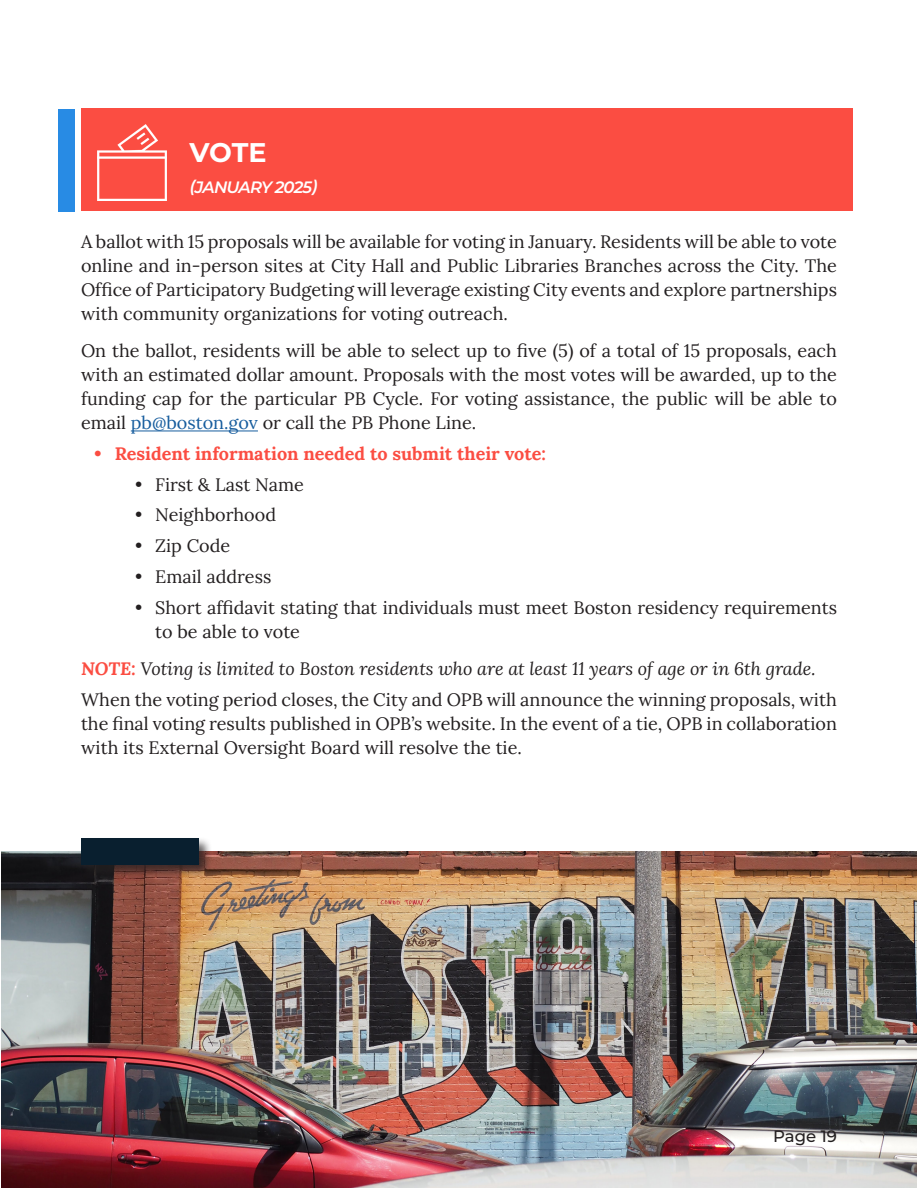
<style>
.page{position:relative;width:918px;height:1188px;background:#fff}
.page>*{position:absolute;margin:0;border:0;box-sizing:border-box;transform-origin:0 0}
.t1{font:700 27px "Montserrat";color:#fff}
.t2{font:18px/24px "Lora";color:#231f20}
.t3{font:700 18px "Lora";color:#fb4d42}
.t4{font:italic 600 16.5px "Montserrat";letter-spacing:-.055em;color:#fff}
.t5{font:500 16.5px "Montserrat";color:#231f20}
.s1{color:#175d9e}
.s2{font-weight:700;font-style:italic;color:#fb4d42}
.s3{font-style:italic}
</style>
<div class="page">
<img style="left:1px;top:851px;width:916px;height:336px">
<hr style="left:131px;top:431px;width:127px;height:1px;background:#175d9e">
<div style="left:81px;top:108px;width:771px;height:103px;background:#fb4d42"></div>
<div style="left:59px;top:109px;width:16px;height:102px;background:#288be4"></div>
<img style="left:98px;top:124px;width:69px;height:77px">
<div style="left:80px;top:837px;width:133px;height:41px;background:#231f20;opacity:.75"></div>
<div style="left:81px;top:838px;width:117px;height:26px;background:#091f2f"></div>
<h1 class="t1" style="left:190px;top:132px;width:78px">VOTE</h1>
<p class="t4" style="left:190px;top:175px;width:129px">(JANUARY 2025)</p>
<p class="t2" style="left:81px;top:228px;width:758px;text-align:justify">A ballot with 15 proposals will be available for voting in January. Residents will be able to vote online and in-person sites at City Hall and Public Libraries Branches across the City. The Office of Participatory Budgeting will leverage existing City events and explore partnerships with community organizations for voting outreach.</p>
<p class="t2" style="left:81px;top:338px;width:758px;text-align:justify">On the ballot, residents will be able to select up to five (5) of a total of 15 proposals, each with an estimated dollar amount. Proposals with the most votes will be awarded, up to the funding cap for the particular PB Cycle. For voting assistance, the public will be able to email <span class="s1">pb@boston.gov</span> or call the PB Phone Line.</p>
<p class="t3" style="left:94px;top:440px;width:453px">• Resident information needed to submit their vote:</p>
<p class="t2" style="left:135px;top:471px;width:171px">• First &amp; Last Name</p>
<p class="t2" style="left:135px;top:502px;width:143px">• Neighborhood</p>
<p class="t2" style="left:135px;top:533px;width:97px">• Zip Code</p>
<p class="t2" style="left:135px;top:563px;width:138px">• Email address</p>
<p class="t2" style="left:155px;top:594px;width:683px;text-indent:-20px">• Short affidavit stating that individuals must meet Boston residency requirements to be able to vote</p>
<p class="t2" style="left:81px;top:652px;width:758px;line-height:30.8px"><span class="s2">NOTE:</span> <span class="s3">Voting is limited to Boston residents who are at least 11 years of age or in 6th grade.<br></span>When the voting period closes, the City and OPB will announce the winning proposals, with</p>
<p class="t2" style="left:81px;top:710px;width:758px">the final voting results published in OPB’s website. In the event of a tie, OPB in collaboration with its External Oversight Board will resolve the tie.</p>
<p class="t5" style="left:773px;top:1124px;width:65px">Page 19</p>
</div>
